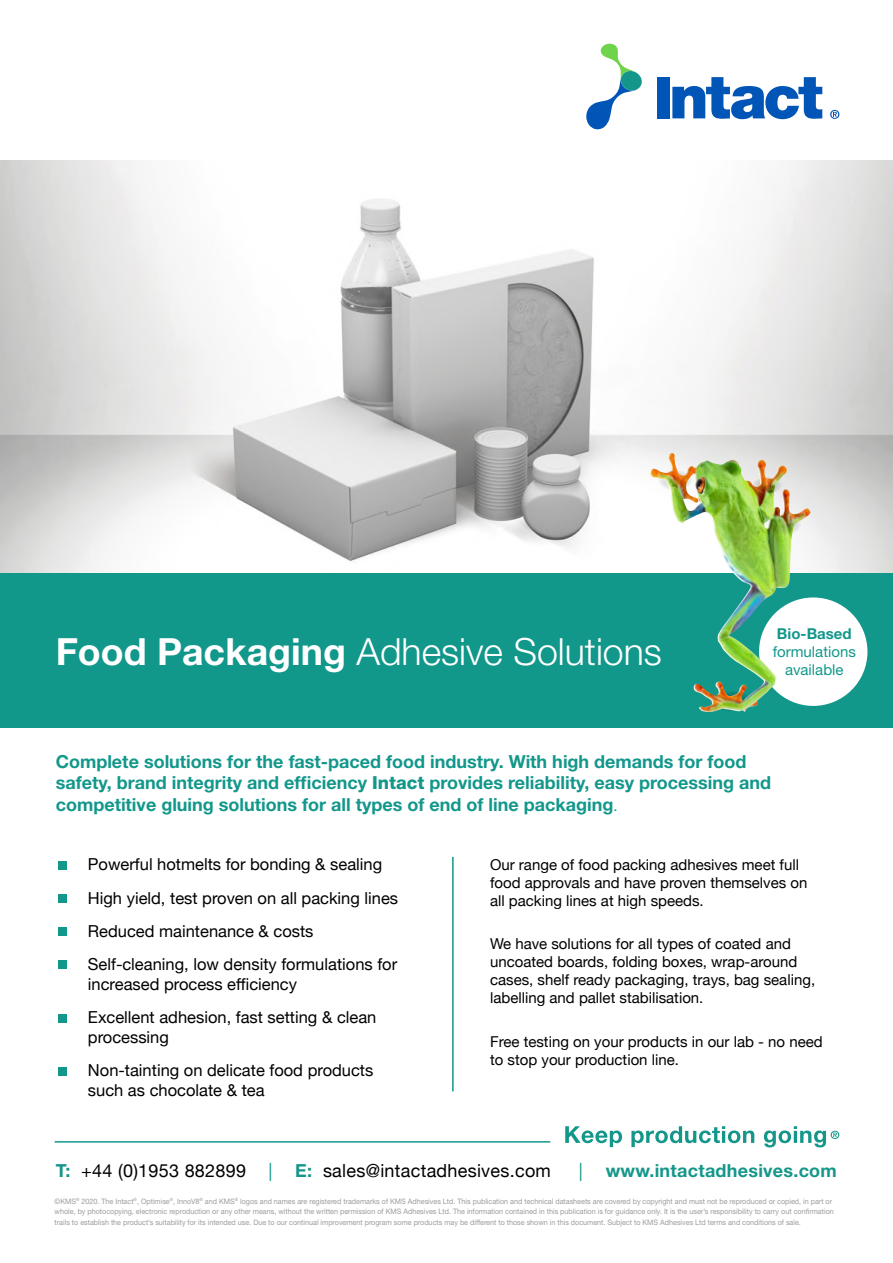
<style>
.page{position:relative;width:893px;height:1263px;background:#fff}
.page>*{position:absolute;margin:0;border:0;box-sizing:border-box;transform-origin:0 0}
.t1{font:300 37.5px "Helvetica Neue";color:#fff}
.t2{font:700 18px/21.6px "Helvetica Neue";color:#12978b}
.t3{font:18px "Helvetica Neue";letter-spacing:.015em;color:#000}
.t4{font:700 18px "Helvetica Neue";letter-spacing:.015em;color:#14978a}
.t5{font:18px "Helvetica Neue";color:#14978a}
.t6{font:16.5px/19.8px "Helvetica Neue";color:#000}
.t7{font:15px/18px "Helvetica Neue";color:#000}
.t8{font:15px/18px "Helvetica Neue";color:#12978b;text-align:center}
.t9{font:700 15px "Helvetica Neue";color:#12978b}
.t10{font:7.5px/10.5px "Helvetica Neue";color:#9d9c9c;scale:.96 1}
.s1{font-weight:700}
.s2{font-weight:800}
.s3{font-weight:400;font-size:15px}
.s4{font-family:"Minion Pro"}
.s5{font-weight:700;color:#14978a}
.s6{color:#14978a}
</style>
<div class="page">
<div style="left:0;top:562px;width:893px;height:166px;background:#12978b"></div>
<img style="left:0;top:161px;width:893px;height:412px">
<hr style="left:452px;top:857px;width:2px;height:234px;background:#12978b">
<div style="left:59px;top:861px;width:8px;height:8px;background:#12978b"></div>
<div style="left:59px;top:894px;width:8px;height:9px;background:#12978b"></div>
<div style="left:59px;top:927px;width:8px;height:9px;background:#12978b"></div>
<div style="left:59px;top:961px;width:8px;height:8px;background:#12978b"></div>
<div style="left:59px;top:1014px;width:8px;height:8px;background:#12978b"></div>
<div style="left:59px;top:1067px;width:8px;height:8px;background:#12978b"></div>
<hr style="left:55px;top:1141px;width:495px;height:1px;background:#12978b">
<svg style="left:565px;top:1126px;width:57px;height:21px"></svg>
<svg style="left:631px;top:1126px;width:123px;height:21px"></svg>
<svg style="left:764px;top:1126px;width:75px;height:21px"></svg>
<svg style="left:830px;top:110px;width:9px;height:9px"></svg>
<svg style="left:586px;top:44px;width:56px;height:85px"></svg>
<div style="left:658px;top:77px;width:12px;height:41px;background:#0055b7"></div>
<svg style="left:672px;top:77px;width:150px;height:42px"></svg>
<div style="left:759px;top:597px;width:108px;height:109px;background:#fff;border-radius:50%"></div>
<svg style="left:752px;top:477px;width:30px;height:16px"></svg>
<img style="left:647px;top:454px;width:129px;height:258px">
<svg style="left:767px;top:514px;width:34px;height:21px"></svg>
<h1 class="t1" style="left:56px;top:628px;width:608px"><span class="s1">Food Packaging</span> Adhesive Solutions</h1>
<h3 class="t9" style="left:777px;top:624px;width:76px">Bio-Based</h3>
<h3 class="t8" style="left:773px;top:642px;width:85px">formulations available</h3>
<p class="t2" style="left:56px;top:750px;width:717px">Complete solutions for the fast-paced food industry. With high demands for food safety, brand integrity and efficiency <span class="s2">Intact</span> provides reliability, easy processing and competitive gluing solutions for all types of end of line packaging<span class="s3">.</span></p>
<h3 class="t6" style="left:61px;top:855px;width:323px"><span class="s4">•</span> Powerful hotmelts for bonding &amp; sealing</h3>
<h3 class="t6" style="left:61px;top:889px;width:339px"><span class="s4">•</span> High yield, test proven on all packing lines</h3>
<h3 class="t6" style="left:61px;top:922px;width:254px"><span class="s4">•</span> Reduced maintenance &amp; costs</h3>
<h3 class="t6" style="left:88px;top:955px;width:311px;text-indent:-27px"><span class="s4">•</span> Self-cleaning, low density formulations for increased process efficiency</h3>
<h3 class="t6" style="left:88px;top:1008px;width:290px;text-indent:-27px"><span class="s4">•</span> Excellent adhesion, fast setting &amp; clean processing</h3>
<h3 class="t6" style="left:88px;top:1061px;width:287px;text-indent:-27px"><span class="s4">•</span> Non-tainting on delicate food products such as chocolate &amp; tea</h3>
<h3 class="t7" style="left:490px;top:856px;width:319px">Our range of food packing adhesives meet full food approvals and have proven themselves on all packing lines at high speeds.</h3>
<h3 class="t7" style="left:490px;top:936px;width:327px">We have solutions for all types of coated and uncoated boards, folding boxes, wrap-around cases, shelf ready packaging, trays, bag sealing, labelling and pallet stabilisation.</h3>
<h3 class="t7" style="left:490px;top:1033px;width:334px">Free testing on your products in our lab - no need to stop your production line.</h3>
<h2 class="t3" style="left:56px;top:1158px;width:218px"><span class="s5">T:</span> +44 (0)1953 882899 <span class="s6">|</span></h2>
<h2 class="t3" style="left:295px;top:1158px;width:257px"><span class="s5">E:</span> sales@intactadhesives.com</h2>
<h2 class="t5" style="left:579px;top:1158px;width:5px">|</h2>
<h2 class="t4" style="left:606px;top:1160px;width:233px">www.intactadhesives.com</h2>
<p class="t10" style="left:55px;top:1196px;width:813px">©KMS<sup>®</sup> 2020. The Intact<sup>®</sup>, Optimise<sup>®</sup>, InnoV8<sup>®</sup> and KMS<sup>®</sup> logos and names are registered trademarks of KMS Adhesives Ltd. This publication and technical datasheets are covered by copyright and must not be reproduced or copied, in part or whole, by photocopying, electronic reproduction or any other means, without the written permission of KMS Adhesives Ltd. The information contained in this publication is for guidance only. It is the user’s responsibility to carry out confirmation trails to establish the product’s suitability for its intended use. Due to our continual improvement program some products may be different to those shown in this document. Subject to KMS Adhesives Ltd terms and conditions of sale.</p>
</div>
